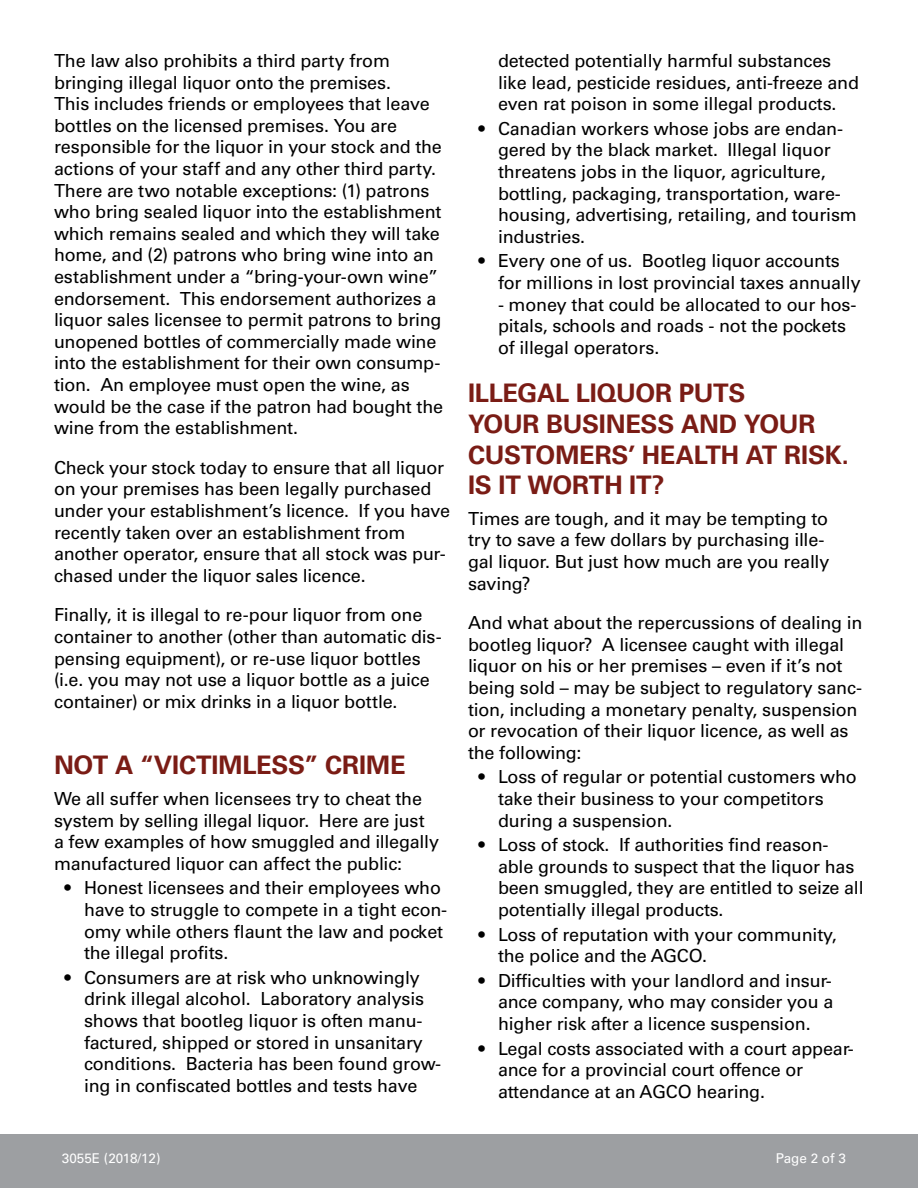
<style>
.page{position:relative;width:918px;height:1188px;background:#fff}
.page>*{position:absolute;margin:0;border:0;box-sizing:border-box;transform-origin:0 0}
.t1{font:700 25.5px/30.6px "Univers LT Std";letter-spacing:-.01em;color:#7a1c15}
.t2{font:18px/21.6px "Univers LT Std";letter-spacing:-.01em;color:#000}
.t3{font:13.5px "Univers LT Std";color:#fff}
</style>
<div class="page">
<div style="left:0;top:1134px;width:918px;height:54px;background:#9d9fa2"></div>
<p class="t2" style="left:54px;top:50px;width:391px">The law also prohibits a third party from bringing illegal liquor onto the premises.<br>This includes friends or employees that leave bottles on the licensed premises. You are responsible for the liquor in your stock and the actions of your staff and any other third party.<br>There are two notable exceptions: (1) patrons who bring sealed liquor into the establishment which remains sealed and which they will take home, and (2) patrons who bring wine into an establishment under a “bring-your-own wine” endorsement. This endorsement authorizes a liquor sales licensee to permit patrons to bring unopened bottles of commercially made wine into the establishment for their own consump&shy;tion. An employee must open the wine, as would be the case if the patron had bought the wine from the establishment.</p>
<p class="t2" style="left:54px;top:457px;width:398px">Check your stock today to ensure that all liquor on your premises has been legally purchased under your establishment’s licence. If you have recently taken over an establishment from another operator, ensure that all stock was pur&shy;chased under the liquor sales licence.</p>
<p class="t2" style="left:54px;top:604px;width:389px">Finally, it is illegal to re-pour liquor from one container to another (other than automatic dis&shy;pensing equipment), or re-use liquor bottles (i.e. you may not use a liquor bottle as a juice container) or mix drinks in a liquor bottle.</p>
<h1 class="t1" style="left:54px;top:750px;width:353px">NOT A “VICTIMLESS” CRIME</h1>
<p class="t2" style="left:54px;top:788px;width:387px">We all suffer when licensees try to cheat the system by selling illegal liquor. Here are just a few examples of how smuggled and illegally manufactured liquor can affect the public:</p>
<p class="t2" style="left:84px;top:877px;width:365px;text-indent:-20px">• Honest licensees and their employees who have to struggle to compete in a tight econ&shy;omy while others flaunt the law and pocket the illegal profits.</p>
<p class="t2" style="left:84px;top:967px;width:359px;text-indent:-20px">• Consumers are at risk who unknowingly drink illegal alcohol. Laboratory analysis shows that bootleg liquor is often manu&shy;factured, shipped or stored in unsanitary conditions. Bacteria has been found grow&shy;ing in confiscated bottles and tests have</p>
<p class="t2" style="left:498px;top:50px;width:363px">detected potentially harmful substances like lead, pesticide residues, anti-freeze and even rat poison in some illegal products.</p>
<p class="t2" style="left:498px;top:118px;width:360px;text-indent:-20px">• Canadian workers whose jobs are endan&shy;gered by the black market. Illegal liquor threatens jobs in the liquor, agriculture, bottling, packaging, transportation, ware&shy;housing, advertising, retailing, and tourism industries.</p>
<p class="t2" style="left:498px;top:250px;width:364px;text-indent:-20px">• Every one of us. Bootleg liquor accounts for millions in lost provincial taxes annually</p>
<p class="t2" style="left:498px;top:294px;width:360px">- money that could be allocated to our hos&shy;pitals, schools and roads - not the pockets of illegal operators.</p>
<h1 class="t1" style="left:468px;top:378px;width:382px">ILLEGAL LIQUOR PUTS<br>YOUR BUSINESS AND YOUR<br>CUSTOMERS’ HEALTH AT RISK.<br>IS IT WORTH IT?</h1>
<p class="t2" style="left:468px;top:508px;width:363px">Times are tough, and it may be tempting to try to save a few dollars by purchasing ille&shy;gal liquor. But just how much are you really saving?</p>
<p class="t2" style="left:468px;top:612px;width:396px">And what about the repercussions of dealing in bootleg liquor? A licensee caught with illegal liquor on his or her premises – even if it’s not being sold – may be subject to regulatory sanc&shy;tion, including a monetary penalty, suspension or revocation of their liquor licence, as well as the following:</p>
<p class="t2" style="left:498px;top:766px;width:360px;text-indent:-20px">• Loss of regular or potential customers who take their business to your competitors during a suspension.</p>
<p class="t2" style="left:498px;top:834px;width:367px;text-indent:-20px">• Loss of stock. If authorities find reason&shy;able grounds to suspect that the liquor has been smuggled, they are entitled to seize all potentially illegal products.</p>
<p class="t2" style="left:498px;top:924px;width:340px;text-indent:-20px">• Loss of reputation with your community, the police and the AGCO.</p>
<p class="t2" style="left:498px;top:970px;width:337px;text-align:justify;text-indent:-20px">• Difficulties with your landlord and insur&shy;ance company, who may consider you a higher risk after a licence suspension.</p>
<p class="t2" style="left:498px;top:1038px;width:357px;text-indent:-20px">• Legal costs associated with a court appear&shy;ance for a provincial court offence or attendance at an AGCO hearing.</p>
<p class="t3" style="left:62px;top:1150px;width:100px">3055E (2018/12)</p>
<p class="t3" style="left:776px;top:1150px;width:72px">Page 2 of 3</p>
</div>
